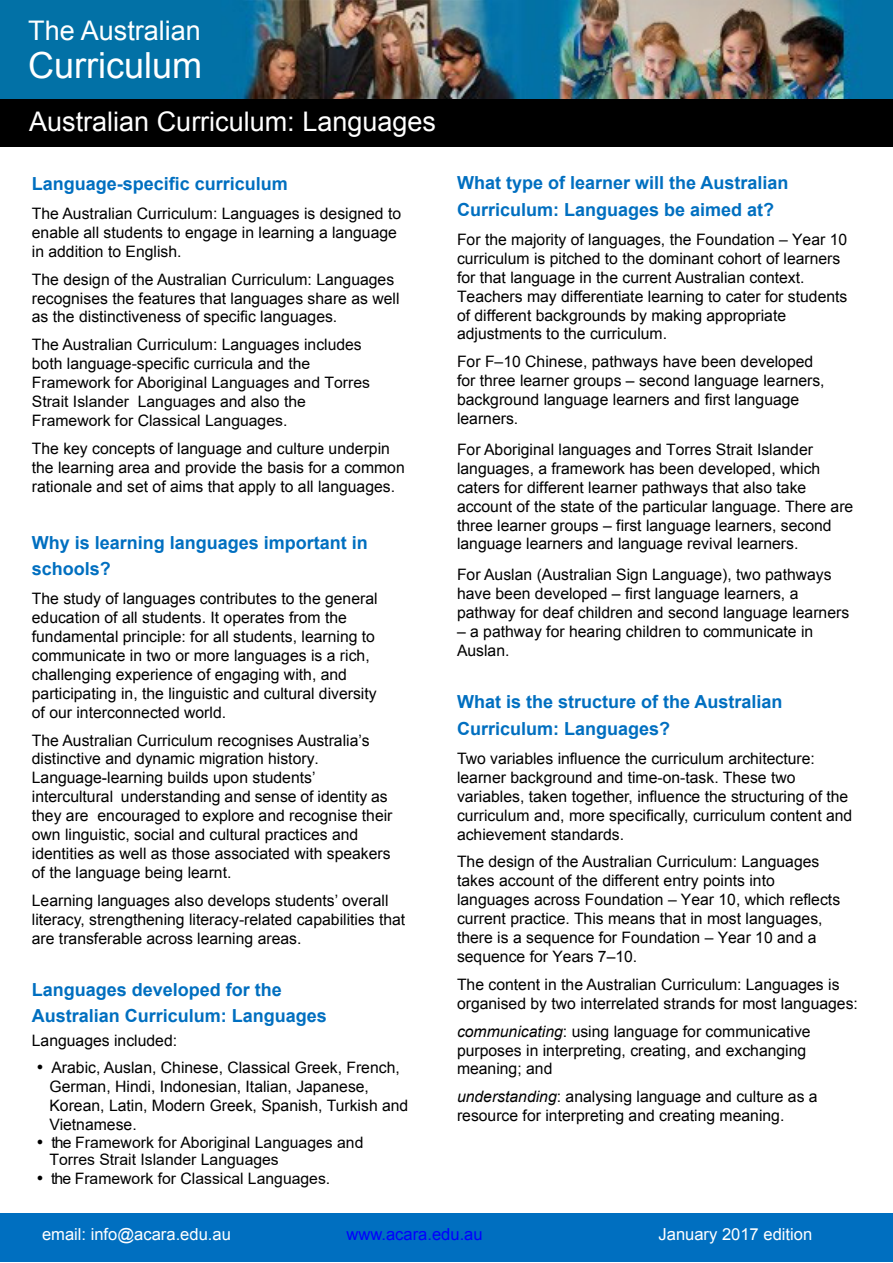
<style>
.page{position:relative;width:893px;height:1263px;background:#fff}
.page>*{position:absolute;margin:0;border:0;box-sizing:border-box;transform-origin:0 0}
.Paragraph_Style1{font:36px "Arial";color:#fff}
.Paragraph_Style2{font:27px "Arial";color:#fff}
.Paragraph_Style1-2{font:27px "Arial";color:#fff}
.Paragraph_Style7{font:700 18px "Arial";color:#006fc0}
.Paragraph_Style4{font:700 18px "Arial";color:#006fc0}
.Paragraph_Style3{font:16.5px "Arial";color:#fff}
.Paragraph_Style3-2{font:16.5px "Arial";color:#00f}
.Paragraph_Style5{font:15.75px/18.9px "Arial";color:#000}
.Paragraph_Style6{font:15.75px/18.9px "Arial";color:#000}
.Paragraph_Style8{font:15.75px "Arial";color:#000}
.Paragraph_Style9{font:15.75px/17.2px "Arial";color:#000}
.Paragraph_Style4-2{font:15.75px "Arial";color:#000}
.Paragraph_Style9-2{font:15.75px "Symbol";color:#000}
.s1{font-style:italic}
</style>
<div class="page">
<div style="left:0;top:98px;width:893px;height:49px;background:#000"></div>
<img style="left:0;top:0;width:893px;height:98px">
<img style="left:43px;top:19px;width:807px;height:80px">
<img style="left:43px;top:0;width:245px;height:81px">
<div style="left:0;top:1213px;width:893px;height:48px;background:#006fc0"></div>
<p class="Paragraph_Style1-2" style="left:28px;top:13px;width:174px">The Australian</p>
<p class="Paragraph_Style1" style="left:28px;top:41px;width:175px">Curriculum</p>
<p class="Paragraph_Style2" style="left:29px;top:104px;width:408px">Australian Curriculum: Languages</p>
<p class="Paragraph_Style4" style="left:32px;top:171px;width:258px">Language-specific curriculum</p>
<p class="Paragraph_Style5" style="left:32px;top:204px;width:371px">The Australian Curriculum: Languages is designed to enable all students to engage in learning a language in addition to English.</p>
<p class="Paragraph_Style5" style="left:32px;top:270px;width:369px">The design of the Australian Curriculum: Languages recognises the features that languages share as well as the distinctiveness of specific languages.</p>
<p class="Paragraph_Style5" style="left:32px;top:336px;width:340px">The Australian Curriculum: Languages includes both language-specific curricula and the Framework for Aboriginal Languages and Torres Strait Islander Languages and also the Framework for Classical Languages.</p>
<p class="Paragraph_Style6" style="left:32px;top:439px;width:374px">The key concepts of language and culture underpin the learning area and provide the basis for a common rationale and set of aims that apply to all languages.</p>
<p class="Paragraph_Style7" style="left:32px;top:530px;width:338px">Why is learning languages important in</p>
<p class="Paragraph_Style4" style="left:32px;top:557px;width:81px">schools?</p>
<p class="Paragraph_Style5" style="left:32px;top:589px;width:347px">The study of languages contributes to the general education of all students. It operates from the fundamental principle: for all students, learning to communicate in two or more languages is a rich, challenging experience of engaging with, and participating in, the linguistic and cultural diversity of our interconnected world.</p>
<p class="Paragraph_Style5" style="left:32px;top:731px;width:362px">The Australian Curriculum recognises Australia’s distinctive and dynamic migration history.<br>Language-learning builds upon students’ intercultural understanding and sense of identity as they are encouraged to explore and recognise their own linguistic, social and cultural practices and identities as well as those associated with speakers of the language being learnt.</p>
<p class="Paragraph_Style6" style="left:32px;top:891px;width:375px">Learning languages also develops students’ overall literacy, strengthening literacy-related capabilities that are transferable across learning areas.</p>
<p class="Paragraph_Style7" style="left:32px;top:978px;width:252px">Languages developed for the</p>
<p class="Paragraph_Style7" style="left:32px;top:1004px;width:297px">Australian Curriculum: Languages</p>
<p class="Paragraph_Style4-2" style="left:32px;top:1030px;width:147px">Languages included:</p>
<p class="Paragraph_Style8" style="left:36px;top:1057px;width:365px">• Arabic, Auslan, Chinese, Classical Greek, French,</p>
<p class="Paragraph_Style8" style="left:49px;top:1076px;width:321px">German, Hindi, Indonesian, Italian, Japanese,</p>
<p class="Paragraph_Style8" style="left:49px;top:1095px;width:360px">Korean, Latin, Modern Greek, Spanish, Turkish and</p>
<p class="Paragraph_Style8" style="left:49px;top:1114px;width:89px">Vietnamese.</p>
<p class="Paragraph_Style9-2" style="left:36px;top:1135px;width:9px">•</p>
<p class="Paragraph_Style9" style="left:49px;top:1134px;width:315px">the Framework for Aboriginal Languages and<br>Torres Strait Islander Languages</p>
<p class="Paragraph_Style9" style="left:36px;top:1170px;width:295px">• the Framework for Classical Languages.</p>
<p class="Paragraph_Style7" style="left:457px;top:171px;width:333px">What type of learner will the Australian</p>
<p class="Paragraph_Style4" style="left:457px;top:197px;width:319px">Curriculum: Languages be aimed at?</p>
<p class="Paragraph_Style5" style="left:457px;top:230px;width:392px">For the majority of languages, the Foundation – Year 10 curriculum is pitched to the dominant cohort of learners for that language in the current Australian context.<br>Teachers may differentiate learning to cater for students of different backgrounds by making appropriate adjustments to the curriculum.</p>
<p class="Paragraph_Style6" style="left:457px;top:352px;width:369px">For F–10 Chinese, pathways have been developed for three learner groups – second language learners, background language learners and first language learners.</p>
<p class="Paragraph_Style6" style="left:457px;top:440px;width:398px">For Aboriginal languages and Torres Strait Islander languages, a framework has been developed, which caters for different learner pathways that also take account of the state of the particular language. There are three learner groups – first language learners, second language learners and language revival learners.</p>
<p class="Paragraph_Style6" style="left:457px;top:565px;width:394px">For Auslan (Australian Sign Language), two pathways have been developed – first language learners, a pathway for deaf children and second language learners</p>
<p class="Paragraph_Style6" style="left:457px;top:622px;width:358px">– a pathway for hearing children to communicate in<br>Auslan.</p>
<p class="Paragraph_Style7" style="left:457px;top:690px;width:327px">What is the structure of the Australian</p>
<p class="Paragraph_Style4" style="left:457px;top:716px;width:215px">Curriculum: Languages?</p>
<p class="Paragraph_Style5" style="left:457px;top:749px;width:397px">Two variables influence the curriculum architecture: learner background and time-on-task. These two variables, taken together, influence the structuring of the curriculum and, more specifically, curriculum content and achievement standards.</p>
<p class="Paragraph_Style5" style="left:457px;top:853px;width:385px">The design of the Australian Curriculum: Languages takes account of the different entry points into languages across Foundation – Year 10, which reflects current practice. This means that in most languages, there is a sequence for Foundation – Year 10 and a sequence for Years 7–10.</p>
<p class="Paragraph_Style5" style="left:457px;top:975px;width:402px">The content in the Australian Curriculum: Languages is organised by two interrelated strands for most languages:</p>
<p class="Paragraph_Style5" style="left:457px;top:1022px;width:355px"><span class="s1">communicating</span>: using language for communicative purposes in interpreting, creating, and exchanging meaning; and</p>
<p class="Paragraph_Style5" style="left:457px;top:1087px;width:362px"><span class="s1">understanding</span>: analysing language and culture as a resource for interpreting and creating meaning.</p>
<p class="Paragraph_Style3" style="left:42px;top:1224px;width:190px">email: info@acara.edu.au</p>
<p class="Paragraph_Style3-2" style="left:346px;top:1224px;width:138px">www.acara.edu.au</p>
<p class="Paragraph_Style3" style="left:659px;top:1224px;width:155px">January 2017 edition</p>
</div>
